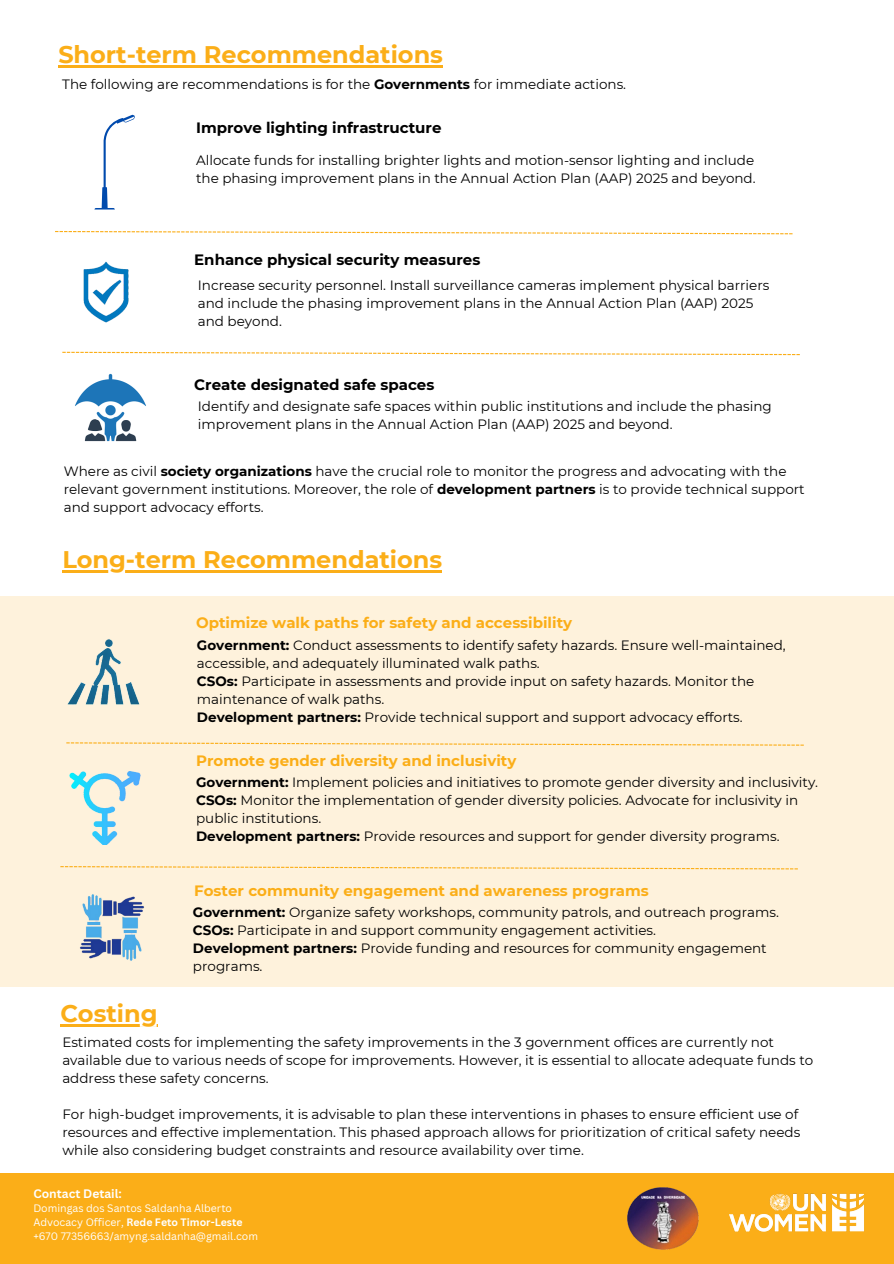
<style>
.page{position:relative;width:894px;height:1264px;background:#fff}
.page>*{position:absolute;margin:0;border:0;box-sizing:border-box;transform-origin:0 0}
.t1{font:700 24px "Montserrat";color:#fbae18}
.t2{font:700 15px "Montserrat";color:#fbae18}
.t3{font:700 15px "Montserrat";color:#000}
.t4{font:13.5px/18px "Montserrat";color:#000}
.t5{font:700 12px "Canva Sans";color:#fff}
.t6{font:10.5px "Canva Sans";color:#fff}
.t7{font:700 10.5px "Canva Sans";color:#fff}
.s1{font-weight:700}
.s2{font-weight:400}
</style>
<div class="page">
<div style="left:0;top:596px;width:893px;height:390px;background:#fef2dc"></div>
<svg style="left:55px;top:231px;width:737px;height:3px"></svg>
<svg style="left:62px;top:352px;width:737px;height:3px"></svg>
<div style="left:0;top:1172px;width:893px;height:91px;background:#fbae18"></div>
<img style="left:729px;top:1193px;width:136px;height:39px">
<svg style="left:66px;top:742px;width:737px;height:3px"></svg>
<svg style="left:60px;top:866px;width:737px;height:3px"></svg>
<img style="left:627px;top:1187px;width:71px;height:61px">
<hr style="left:58px;top:65px;width:385px;height:2px;background:#fbae18">
<hr style="left:62px;top:570px;width:380px;height:2px;background:#fbae18">
<hr style="left:60px;top:1023px;width:97px;height:3px;background:#fbae18">
<img style="left:80px;top:894px;width:64px;height:67px">
<svg style="left:94px;top:114px;width:41px;height:95px"></svg>
<img style="left:83px;top:261px;width:46px;height:62px">
<img style="left:75px;top:373px;width:71px;height:69px">
<img style="left:67px;top:639px;width:73px;height:66px">
<img style="left:69px;top:771px;width:72px;height:73px">
<p class="t1" style="left:58px;top:40px;width:386px">Short-term Recommendations</p>
<p class="t4" style="left:62px;top:76px;width:565px">The following are recommendations is for the <span class="s1">Governments</span> for immediate actions.</p>
<h2 class="t3" style="left:196px;top:118px;width:247px">Improve lighting infrastructure</h2>
<h2 class="t4" style="left:196px;top:151px;width:561px">Allocate funds for installing brighter lights and motion-sensor lighting and include the phasing improvement plans in the Annual Action Plan (AAP) 2025 and beyond.</h2>
<h3 class="t3" style="left:194px;top:250px;width:287px">Enhance physical security measures</h3>
<h3 class="t4" style="left:198px;top:276px;width:573px">Increase security personnel. Install surveillance cameras implement physical barriers and include the phasing improvement plans in the Annual Action Plan (AAP) 2025 and beyond.</h3>
<p class="t3" style="left:194px;top:375px;width:241px">Create designated safe spaces</p>
<h3 class="t4" style="left:198px;top:397px;width:575px">Identify and designate safe spaces within public institutions and include the phasing improvement plans in the Annual Action Plan (AAP) 2025 and beyond.</h3>
<h2 class="t4" style="left:64px;top:462px;width:742px">Where as civil <span class="s1">society organizations</span> have the crucial role to monitor the progress and advocating with the relevant government institutions. Moreover, the role of <span class="s1">development partners</span> is to provide technical support and support advocacy efforts.</h2>
<h3 class="t1" style="left:62px;top:545px;width:381px">Long-term Recommendations</h3>
<h2 class="t2" style="left:196px;top:613px;width:377px">Optimize walk paths for safety and accessibility</h2>
<h1 class="t4" style="left:197px;top:636px;width:590px"><span class="s1">Government:</span> Conduct assessments to identify safety hazards. Ensure well-maintained, accessible, and adequately illuminated walk paths.<br><span class="s1">CSOs:</span> Participate in assessments and provide input on safety hazards. Monitor the maintenance of walk paths.<br><span class="s1">Development partners:</span> Provide technical support and support advocacy efforts.</h1>
<h3 class="t2" style="left:196px;top:751px;width:322px">Promote gender diversity and inclusivity</h3>
<p class="t4" style="left:196px;top:773px;width:623px"><span class="s1">Government:</span> Implement policies and initiatives to promote gender diversity and inclusivity.<br><span class="s1">CSOs:</span> Monitor the implementation of gender diversity policies. Advocate for inclusivity in public institutions.<br><span class="s1">Development partners:</span> Provide resources and support for gender diversity programs.</p>
<p class="t2" style="left:194px;top:881px;width:456px">Foster community engagement and awareness programs</p>
<h2 class="t4" style="left:193px;top:902px;width:587px"><span class="s1">Government:</span> Organize safety workshops, community patrols, and outreach programs.<br><span class="s1">CSOs:</span> Participate in and support community engagement activities.<br><span class="s1">Development partners:</span> Provide funding and resources for community engagement programs.</h2>
<h2 class="t1" style="left:60px;top:998px;width:99px">Costing</h2>
<h3 class="t4" style="left:62px;top:1033px;width:752px">Estimated costs for implementing the safety improvements in the 3 government offices are currently not available due to various needs of scope for improvements. However, it is essential to allocate adequate funds to address these safety concerns.</h3>
<p class="t4" style="left:62px;top:1105px;width:739px">For high-budget improvements, it is advisable to plan these interventions in phases to ensure efficient use of resources and effective implementation. This phased approach allows for prioritization of critical safety needs while also considering budget constraints and resource availability over time.</p>
<p class="t5" style="left:33px;top:1184px;width:90px">Contact Detail:</p>
<p class="t6" style="left:33px;top:1201px;width:200px">Domingas dos Santos Saldanha Alberto</p>
<p class="t7" style="left:33px;top:1215px;width:211px"><span class="s2">Advocacy Officer,</span> Rede Feto Timor-Leste</p>
<p class="t6" style="left:33px;top:1229px;width:226px">+670 77356663/amyng.saldanha@gmail.com</p>
</div>
